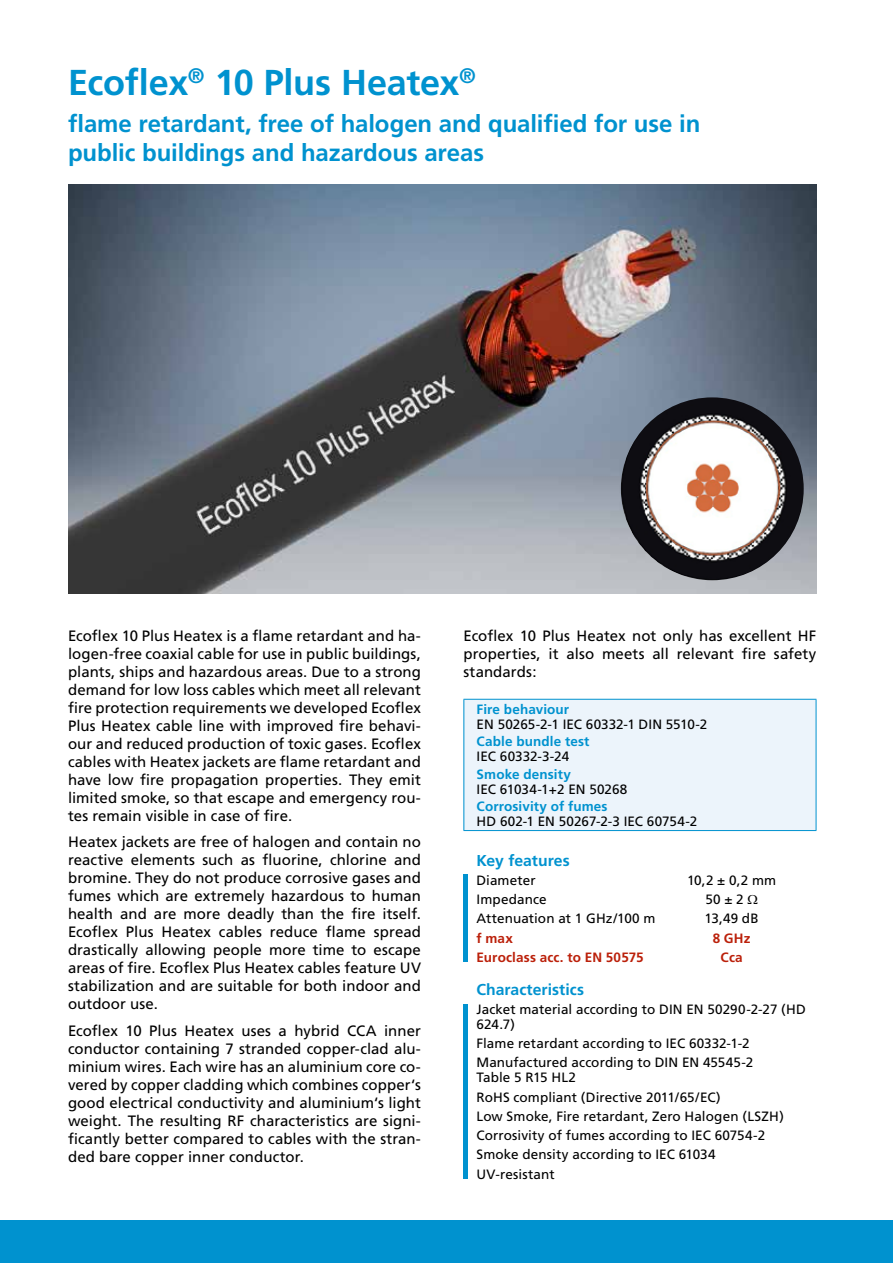
<style>
.page{position:relative;width:893px;height:1263px;background:#fff}
.page>*{position:absolute;margin:0;border:0;box-sizing:border-box;transform-origin:0 0}
.t1{font:700 36px "Frutiger";letter-spacing:-.01em;color:#0092cf}
.t2{font:700 24px/28.8px "Frutiger";letter-spacing:-.005em;color:#0092cf}
.t3{font:700 15.75px "Frutiger";color:#0092cf}
.t4{font:15px/18px "Frutiger";letter-spacing:.005em;color:#000;text-align:justify}
.t5{font:13.5px/19.2px "Frutiger";letter-spacing:.005em;color:#000}
.t6{font:700 13.5px "Frutiger";letter-spacing:.01em;color:#0092cf}
.t7{font:700 13.5px "Frutiger";letter-spacing:.01em;color:#bb200a}
</style>
<div class="page">
<div style="left:0;top:1220px;width:893px;height:43px;background:#0092cf"></div>
<div style="left:464px;top:699px;width:352px;height:131px;background:#ecf4fb"></div>
<hr style="left:463px;top:699px;width:353px;height:1px;background:#0092cf">
<hr style="left:463px;top:700px;width:1px;height:130px;background:#0092cf">
<hr style="left:816px;top:700px;width:1px;height:130px;background:#0092cf">
<hr style="left:463px;top:830px;width:353px;height:1px;background:#0092cf">
<div style="left:463px;top:875px;width:5px;height:87px;background:#0092cf"></div>
<img style="left:68px;top:184px;width:748px;height:409px">
<img style="left:621px;top:397px;width:183px;height:183px;border-radius:91px">
<div style="left:463px;top:1004px;width:5px;height:174px;background:#0092cf"></div>
<h1 class="t1" style="left:68px;top:61px;width:409px">Ecoflex<sup>®</sup> 10 Plus Heatex<sup>®</sup></h1>
<h2 class="t2" style="left:68px;top:110px;width:634px">flame retardant, free of halogen and qualified for use in public buildings and hazardous areas</h2>
<p class="t4" style="left:68px;top:626px;width:354px">Ecoflex 10 Plus Heatex is a flame retardant and ha&shy;logen-free coaxial cable for use in public buildings, plants, ships and hazardous areas. Due to a strong demand for low loss cables which meet all relevant fire protection requirements we developed Ecoflex Plus Heatex cable line with improved fire behavi&shy;our and reduced production of toxic gases. Ecoflex cables with Heatex jackets are flame retardant and have low fire propagation properties. They emit limited smoke, so that escape and emergency rou&shy;tes remain visible in case of fire.</p>
<p class="t4" style="left:68px;top:833px;width:354px">Heatex jackets are free of halogen and contain no reactive elements such as fluorine, chlorine and bromine. They do not produce corrosive gases and fumes which are extremely hazardous to human health and are more deadly than the fire itself.<br>Ecoflex Plus Heatex cables reduce flame spread drastically allowing people more time to escape areas of fire. Ecoflex Plus Heatex cables feature UV stabilization and are suitable for both indoor and outdoor use.</p>
<p class="t4" style="left:68px;top:1021px;width:354px">Ecoflex 10 Plus Heatex uses a hybrid CCA inner conductor containing 7 stranded copper-clad alu&shy;minium wires. Each wire has an aluminium core co&shy;vered by copper cladding which combines copper‘s good electrical conductivity and aluminium‘s light weight. The resulting RF characteristics are signi&shy;ficantly better compared to cables with the stran&shy;ded bare copper inner conductor.</p>
<p class="t4" style="left:463px;top:626px;width:354px">Ecoflex 10 Plus Heatex not only has excellent HF properties, it also meets all relevant fire safety standards:</p>
<p class="t6" style="left:477px;top:701px;width:94px">Fire behaviour</p>
<p class="t5" style="left:477px;top:714px;width:232px">EN 50265-2-1 IEC 60332-1 DIN 5510-2</p>
<p class="t6" style="left:477px;top:733px;width:114px">Cable bundle test</p>
<p class="t5" style="left:477px;top:747px;width:94px">IEC 60332-3-24</p>
<p class="t6" style="left:477px;top:766px;width:96px">Smoke density</p>
<p class="t5" style="left:477px;top:779px;width:152px">IEC 61034-1+2 EN 50268</p>
<p class="t6" style="left:477px;top:799px;width:132px">Corrosivity of fumes</p>
<p class="t5" style="left:477px;top:812px;width:222px">HD 602-1 EN 50267-2-3 IEC 60754-2</p>
<p class="t3" style="left:476px;top:851px;width:95px">Key features</p>
<p class="t5" style="left:476px;top:871px;width:61px">Diameter</p>
<p class="t5" style="left:687px;top:871px;width:91px">10,2 ± 0,2 mm</p>
<p class="t5" style="left:476px;top:890px;width:72px">Impedance</p>
<p class="t5" style="left:705px;top:890px;width:40px">50 ± 2</p>
<p class="t5" style="left:476px;top:909px;width:181px">Attenuation at 1 GHz/100 m</p>
<p class="t5" style="left:705px;top:909px;width:56px">13,49 dB</p>
<p class="t7" style="left:476px;top:930px;width:38px">f max</p>
<p class="t7" style="left:713px;top:930px;width:39px">8 GHz</p>
<p class="t7" style="left:476px;top:949px;width:169px">Euroclass acc. to EN 50575</p>
<p class="t7" style="left:721px;top:949px;width:24px">Cca</p>
<p class="t3" style="left:476px;top:980px;width:109px">Characteristics</p>
<p class="t5" style="left:476px;top:1002px;width:331px;line-height:15px">Jacket material according to DIN EN 50290-2-27 (HD<br>624.7)</p>
<p class="t5" style="left:476px;top:1034px;width:278px">Flame retardant according to IEC 60332-1-2<br>Manufactured according to DIN EN 45545-2</p>
<p class="t5" style="left:476px;top:1068px;width:309px">Table 5 R15 HL2<br>RoHS compliant (Directive 2011/65/EC)<br>Low Smoke, Fire retardant, Zero Halogen (LSZH)<br>Corrosivity of fumes according to IEC 60754-2<br>Smoke density according to IEC 61034<br>UV-resistant</p>
</div>
